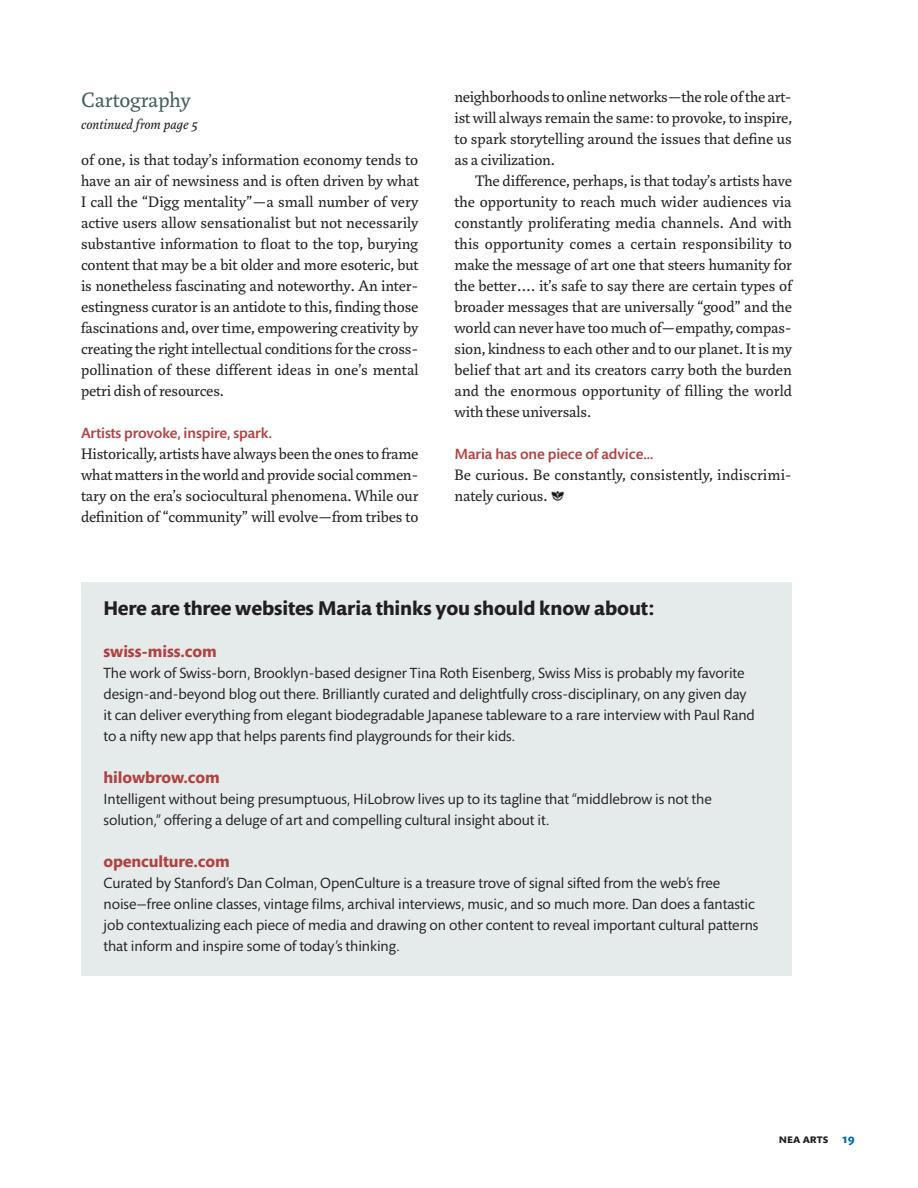
<style>
.page{position:relative;width:918px;height:1188px;background:#fff}
.page>*{position:absolute;margin:0;border:0;box-sizing:border-box;transform-origin:0 0}
.t1{font:22.5px "Marat Pro";color:#435d5c}
.t2{font:700 20.25px "Mundo Sans Pro";letter-spacing:-.005em;color:#231f20}
.t3{font:16.5px/21px "Marat Pro";color:#231f20;text-align:justify}
.t4{font:700 16.5px "Mundo Sans Pro";letter-spacing:-.005em;color:#b24140}
.t5{font:15px/21px "Mundo Sans Pro";letter-spacing:-.005em;color:#231f20}
.t6{font:500 15px "Mundo Sans Std";color:#b24140}
.t7{font:italic 15px "Marat Pro";letter-spacing:.01em;color:#231f20}
.t8{font:700 12.75px "Mundo Sans Pro";color:#0069aa}
.t9{font:700 12px "Mundo Sans Pro";color:#231f20}
</style>
<div class="page">
<svg style="left:551px;top:492px;width:13px;height:9px"></svg>
<div style="left:81px;top:582px;width:711px;height:393px;background:#e5ebea"></div>
<h1 class="t1" style="left:81px;top:87px;width:111px">Cartography</h1>
<p class="t7" style="left:81px;top:116px;width:119px">continued from page 5</p>
<p class="t3" style="left:81px;top:150px;width:339px">of one, is that today’s information economy tends to have an air of newsiness and is often driven by what I call the “Digg mentality”—a small number of very active users allow sensationalist but not necessarily substantive information to float to the top, burying content that may be a bit older and more esoteric, but is nonetheless fascinating and noteworthy. An inter&shy;estingness curator is an antidote to this, finding those fascinations and, over time, empowering creativity by creating the right intellectual conditions for the cross&shy;pollination of these different ideas in one’s mental petri dish of resources.</p>
<p class="t6" style="left:81px;top:424px;width:193px">Artists provoke, inspire, spark.</p>
<p class="t3" style="left:81px;top:444px;width:339px">Historically, artists have always been the ones to frame what matters in the world and provide social commen&shy;tary on the era’s sociocultural phenomena. While our definition of “community” will evolve—from tribes to</p>
<p class="t3" style="left:454px;top:87px;width:339px">neighborhoods to online networks—the role of the art&shy;ist will always remain the same: to provoke, to inspire, to spark storytelling around the issues that define us as a civilization.</p>
<p class="t3" style="left:454px;top:171px;width:339px;text-indent:21px">The difference, perhaps, is that today’s artists have the opportunity to reach much wider audiences via constantly proliferating media channels. And with this opportunity comes a certain responsibility to make the message of art one that steers humanity for the better…. it’s safe to say there are certain types of broader messages that are universally “good” and the world can never have too much of—empathy, compas&shy;sion, kindness to each other and to our planet. It is my belief that art and its creators carry both the burden and the enormous opportunity of filling the world with these universals.</p>
<p class="t6" style="left:454px;top:445px;width:200px">Maria has one piece of advice…</p>
<p class="t3" style="left:454px;top:465px;width:339px">Be curious. Be constantly, consistently, indiscrimi&shy;nately curious.</p>
<p class="t2" style="left:104px;top:596px;width:552px">Here are three websites Maria thinks you should know about:</p>
<p class="t4" style="left:104px;top:641px;width:115px">swiss-miss.com</p>
<p class="t5" style="left:104px;top:662px;width:653px">The work of Swiss-born, Brooklyn-based designer Tina Roth Eisenberg, Swiss Miss is probably my favorite design-and-beyond blog out there. Brilliantly curated and delightfully cross-disciplinary, on any given day it can deliver everything from elegant biodegradable Japanese tableware to a rare interview with Paul Rand to a nifty new app that helps parents find playgrounds for their kids.</p>
<p class="t4" style="left:104px;top:767px;width:118px">hilowbrow.com</p>
<p class="t5" style="left:104px;top:788px;width:610px">Intelligent without being presumptuous, HiLobrow lives up to its tagline that “middlebrow is not the solution,” offering a deluge of art and compelling cultural insight about it.</p>
<p class="t4" style="left:104px;top:851px;width:128px">openculture.com</p>
<p class="t5" style="left:104px;top:872px;width:657px">Curated by Stanford’s Dan Colman, OpenCulture is a treasure trove of signal sifted from the web’s free noise—free online classes, vintage films, archival interviews, music, and so much more. Dan does a fantastic job contextualizing each piece of media and drawing on other content to reveal important cultural patterns that inform and inspire some of today’s thinking.</p>
<p class="t9" style="left:779px;top:1132px;width:32px">NEA ARTS</p>
<p class="t8" style="left:843px;top:1131px;width:14px">19</p>
</div>
